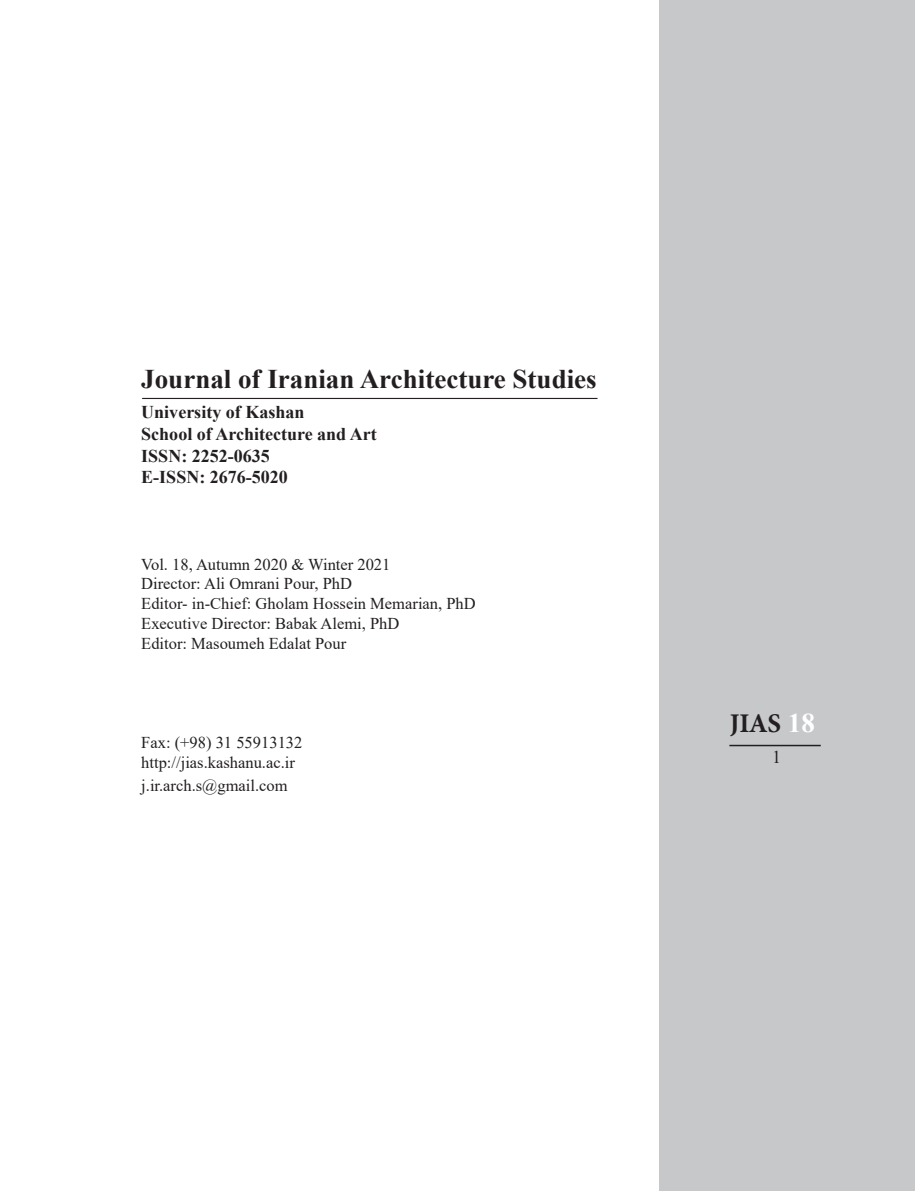
<style>
.page{position:relative;width:915px;height:1191px;background:#fff}
.page>*{position:absolute;margin:0;border:0;box-sizing:border-box;transform-origin:0 0}
.t1{font:700 27px "Times New Roman";color:#231f20}
.t2{font:700 27px "Minion Pro";color:#231f20}
.t3{font:700 18px "Times New Roman";color:#231f20}
.t4{font:18px "Times New Roman";color:#231f20}
.t5{font:16.5px "Times New Roman";color:#231f20}
.s1{font-family:"Times New Roman";color:#fff}
</style>
<div class="page">
<div style="left:659px;top:0;width:255px;height:1191px;background:#c7c8ca"></div>
<hr style="left:729px;top:745px;width:91px;height:1px;background:#231f20">
<hr style="left:142px;top:398px;width:455px;height:1px;background:#231f20">
<p class="t1" style="left:141px;top:360px;width:457px">Journal of Iranian Architecture Studies</p>
<p class="t3" style="left:141px;top:399px;width:165px">University of Kashan</p>
<p class="t3" style="left:141px;top:421px;width:237px">School of Architecture and Art</p>
<p class="t3" style="left:141px;top:442px;width:130px">ISSN: 2252-0635</p>
<p class="t3" style="left:141px;top:464px;width:148px">E-ISSN: 2676-5020</p>
<p class="t5" style="left:141px;top:552px;width:250px">Vol. 18, Autumn 2020 &amp; Winter 2021</p>
<p class="t5" style="left:141px;top:572px;width:212px">Director: Ali Omrani Pour, PhD</p>
<p class="t5" style="left:141px;top:592px;width:336px">Editor in- -Chief: Gholam Hossein Memarian, PhD</p>
<p class="t5" style="left:141px;top:612px;width:259px">Executive Director: Babak Alemi, PhD</p>
<p class="t5" style="left:141px;top:631px;width:206px">Editor: Masoumeh Edalat Pour</p>
<p class="t5" style="left:141px;top:730px;width:163px">Fax ): +98( 31 55913132</p>
<p class="t5" style="left:141px;top:750px;width:155px">http://jias.kashanu.ac i r.</p>
<p class="t5" style="left:141px;top:774px;width:148px">.i r.j arch @s . gmail.com</p>
<h1 class="t2" style="left:729px;top:704px;width:87px">JIAS <span class="s1">18</span></h1>
<p class="t4" style="left:771px;top:744px;width:10px">1</p>
</div>
